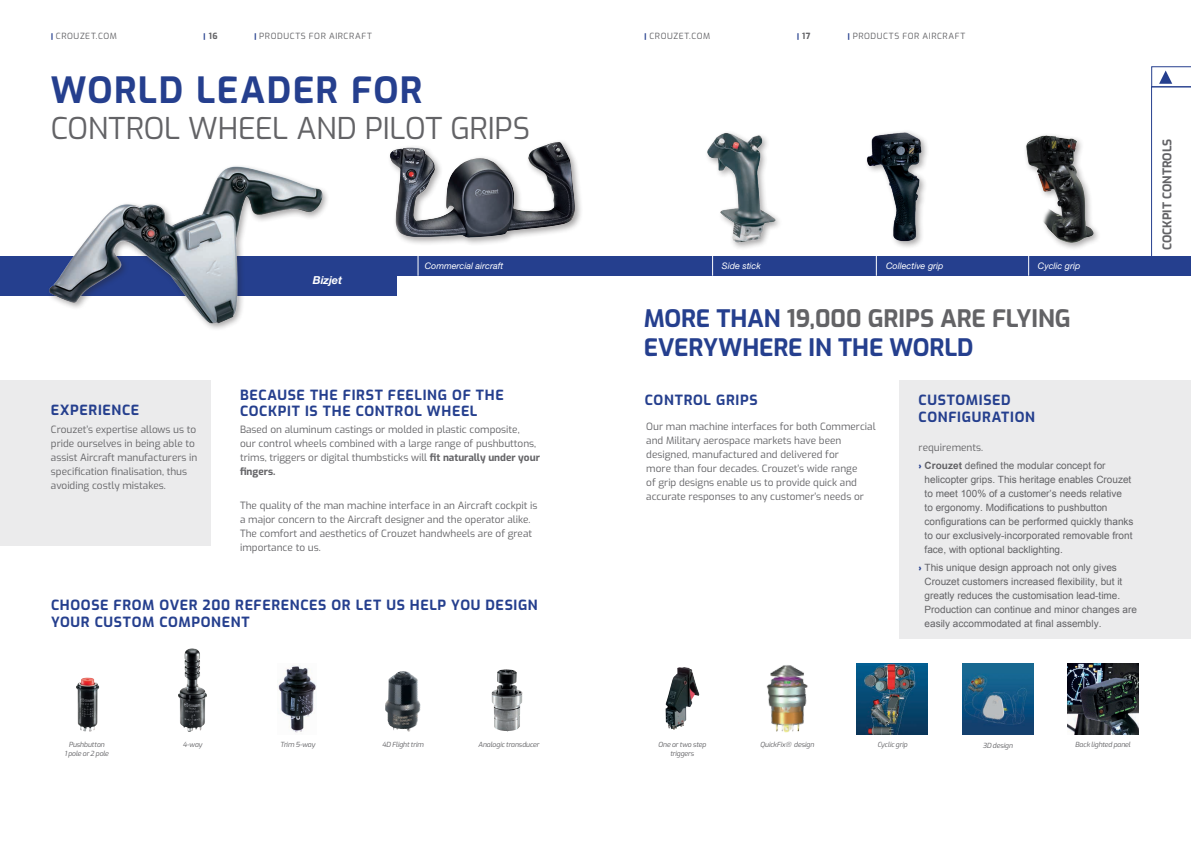
<style>
.page{position:relative;width:1191px;height:842px;background:#fff}
.page>*{position:absolute;margin:0;border:0;box-sizing:border-box;transform-origin:0 0}
.t1{font:700 36px "Exo";letter-spacing:.04em;color:#253f8e}
.t2{font:30px "Exo";letter-spacing:-.01em;color:#636366}
.t3{font:700 24px/28.8px "Exo";letter-spacing:-.005em;color:#253f8e}
.t4{font:700 14px/16.8px "Exo";letter-spacing:.045em;color:#253f8e}
.t5{font:700 12px "Exo";color:#636366}
.t6{font:italic 700 11px "Helvetica Neue";color:#fff}
.t7{font:10px/14px "Exo";color:#636366}
.t8{font:10px/14px "Arial";color:#636366}
.t9{font:italic 9px "Helvetica Neue";color:#fff}
.t10{font:8.5px "Exo";letter-spacing:.07em;color:#636366}
.t11{font:700 8.5px "Exo";color:#636366}
.t12{font:italic 7px/8.4px "Exo";letter-spacing:-.02em;color:#636366;text-align:center}
.s1{font-family:"Karbon";font-weight:700;color:#253f8e}
.s2{font-family:"Karbon";color:#253f8e}
.s3{color:#636366}
.s4{font-weight:700}
.s5{font-family:"The Serif";font-weight:800;color:#253f8e}
</style>
<div class="page">
<div style="left:0;top:256px;width:396px;height:40px;background:#253f8e"></div>
<img style="left:856px;top:663px;width:71px;height:71px">
<img style="left:665px;top:667px;width:34px;height:63px">
<img style="left:1067px;top:663px;width:71px;height:71px">
<img style="left:766px;top:665px;width:42px;height:68px">
<img style="left:49px;top:166px;width:278px;height:163px">
<div style="left:387px;top:139px;width:197px;height:107px;background:#231f20;opacity:.4"></div>
<img style="left:390px;top:142px;width:167px;height:78px">
<img style="left:866px;top:132px;width:61px;height:115px">
<div style="left:899px;top:380px;width:292px;height:258px;background:#ebebec"></div>
<div style="left:0;top:380px;width:210px;height:166px;background:#ebebec"></div>
<img style="left:962px;top:663px;width:71px;height:71px">
<img style="left:76px;top:677px;width:23px;height:55px">
<img style="left:278px;top:665px;width:39px;height:68px">
<img style="left:385px;top:671px;width:36px;height:61px">
<img style="left:492px;top:669px;width:31px;height:62px">
<img style="left:178px;top:648px;width:29px;height:84px">
<img style="left:707px;top:132px;width:72px;height:116px">
<img style="left:1025px;top:135px;width:72px;height:114px">
<svg style="left:1151px;top:67px;width:40px;height:189px"></svg>
<div style="left:387px;top:256px;width:208px;height:20px;background:#253f8e"></div>
<div style="left:595px;top:256px;width:596px;height:20px;background:#253f8e"></div>
<svg style="left:418px;top:256px;width:1px;height:20px"></svg>
<svg style="left:712px;top:256px;width:1px;height:20px"></svg>
<svg style="left:876px;top:256px;width:1px;height:20px"></svg>
<svg style="left:1028px;top:256px;width:1px;height:20px"></svg>
<p class="t10" style="left:51px;top:30px;width:67px"><span class="s1">|</span> CROUZET.COM</p>
<p class="t11" style="left:203px;top:30px;width:16px"><span class="s2">|</span> 16</p>
<p class="t10" style="left:254px;top:30px;width:119px"><span class="s1">|</span> PRODUCTS FOR AIRCRAFT</p>
<p class="t10" style="left:644px;top:30px;width:67px"><span class="s1">|</span> CROUZET.COM</p>
<p class="t11" style="left:796px;top:30px;width:15px"><span class="s2">|</span> 17</p>
<p class="t10" style="left:847px;top:30px;width:119px"><span class="s1">|</span> PRODUCTS FOR AIRCRAFT</p>
<h1 class="t1" style="left:51px;top:64px;width:373px">WORLD LEADER FOR</h1>
<h2 class="t2" style="left:51px;top:107px;width:481px">CONTROL WHEEL AND PILOT GRIPS</h2>
<p class="t6" style="left:313px;top:273px;width:31px">Bizjet</p>
<p class="t9" style="left:425px;top:260px;width:80px">Commercial aircraft</p>
<p class="t9" style="left:722px;top:260px;width:40px">Side stick</p>
<p class="t9" style="left:886px;top:260px;width:59px">Collective grip</p>
<p class="t9" style="left:1038px;top:260px;width:44px">Cyclic grip</p>
<h3 class="t3" style="left:643px;top:303px;width:429px">MORE THAN <span class="s3">19,000 GRIPS ARE FLYING<br></span>EVERYWHERE IN THE WORLD</h3>
<h3 class="t4" style="left:51px;top:401px;width:90px">EXPERIENCE</h3>
<h3 class="t4" style="left:240px;top:385px;width:265px">BECAUSE THE FIRST FEELING OF THE<br>COCKPIT IS THE CONTROL WHEEL</h3>
<p class="t7" style="left:51px;top:422px;width:148px">Crouzet’s expertise allows us to pride ourselves in being able to assist Aircraft manufacturers in specification finalisation, thus avoiding costly mistakes.</p>
<p class="t7" style="left:240px;top:422px;width:301px">Based on aluminum castings or molded in plastic composite,<br>our control wheels combined with a large range of pushbuttons, trims, triggers or digital thumbsticks will <span class="s4">fit naturally under your fingers.</span></p>
<p class="t7" style="left:240px;top:497px;width:299px">The quality of the man machine interface in an Aircraft cockpit is a major concern to the Aircraft designer and the operator alike.<br>The comfort and aesthetics of Crouzet handwheels are of great importance to us.</p>
<h3 class="t4" style="left:51px;top:596px;width:488px">CHOOSE FROM OVER 200 REFERENCES OR LET US HELP YOU DESIGN<br>YOUR CUSTOM COMPONENT</h3>
<h3 class="t4" style="left:645px;top:391px;width:114px">CONTROL GRIPS</h3>
<h3 class="t4" style="left:918px;top:391px;width:118px">CUSTOMISED<br>CONFIGURATION</h3>
<p class="t7" style="left:646px;top:418px;width:231px">Our man machine interfaces for both Commercial and Military aerospace markets have been designed, manufactured and delivered for<br>more than four decades. Crouzet’s wide range<br>of grip designs enable us to provide quick and accurate responses to any customer’s needs or</p>
<p class="t7" style="left:918px;top:440px;width:66px">requirements.</p>
<p class="t8" style="left:924px;top:459px;width:210px;text-indent:-6px"><span class="s5">›</span> <span class="s4">Crouzet</span> defined the modular concept for helicopter grips. This heritage enables Crouzet to meet 100% of a customer’s needs relative<br>to ergonomy. Modifications to pushbutton configurations can be performed quickly thanks to our exclusively-incorporated removable front face, with optional backlighting.</p>
<p class="t8" style="left:924px;top:561px;width:214px;text-indent:-6px"><span class="s5">›</span> This unique design approach not only gives Crouzet customers increased flexibility, but it greatly reduces the customisation lead-time.<br>Production can continue and minor changes are easily accommodated at final assembly.</p>
<p class="t5" style="left:1158px;top:250px;width:113px;rotate:-90deg">COCKPIT CONTROLS</p>
<p class="t12" style="left:183px;top:740px;width:21px">4-way</p>
<p class="t12" style="left:760px;top:740px;width:55px">QuickFix® design</p>
<p class="t12" style="left:877px;top:740px;width:32px">Cyclic grip</p>
<p class="t12" style="left:64px;top:740px;width:46px">Pushbutton<br>1 pole or 2 pole</p>
<p class="t12" style="left:280px;top:740px;width:37px">Trim 5-way</p>
<p class="t12" style="left:382px;top:740px;width:43px">4D Flight trim</p>
<p class="t12" style="left:478px;top:740px;width:63px">Analogic transducer</p>
<p class="t12" style="left:658px;top:740px;width:49px">One or two step triggers</p>
<p class="t12" style="left:1075px;top:740px;width:57px">Back lighted panel</p>
<p class="t12" style="left:982px;top:741px;width:31px">3D design</p>
</div>
